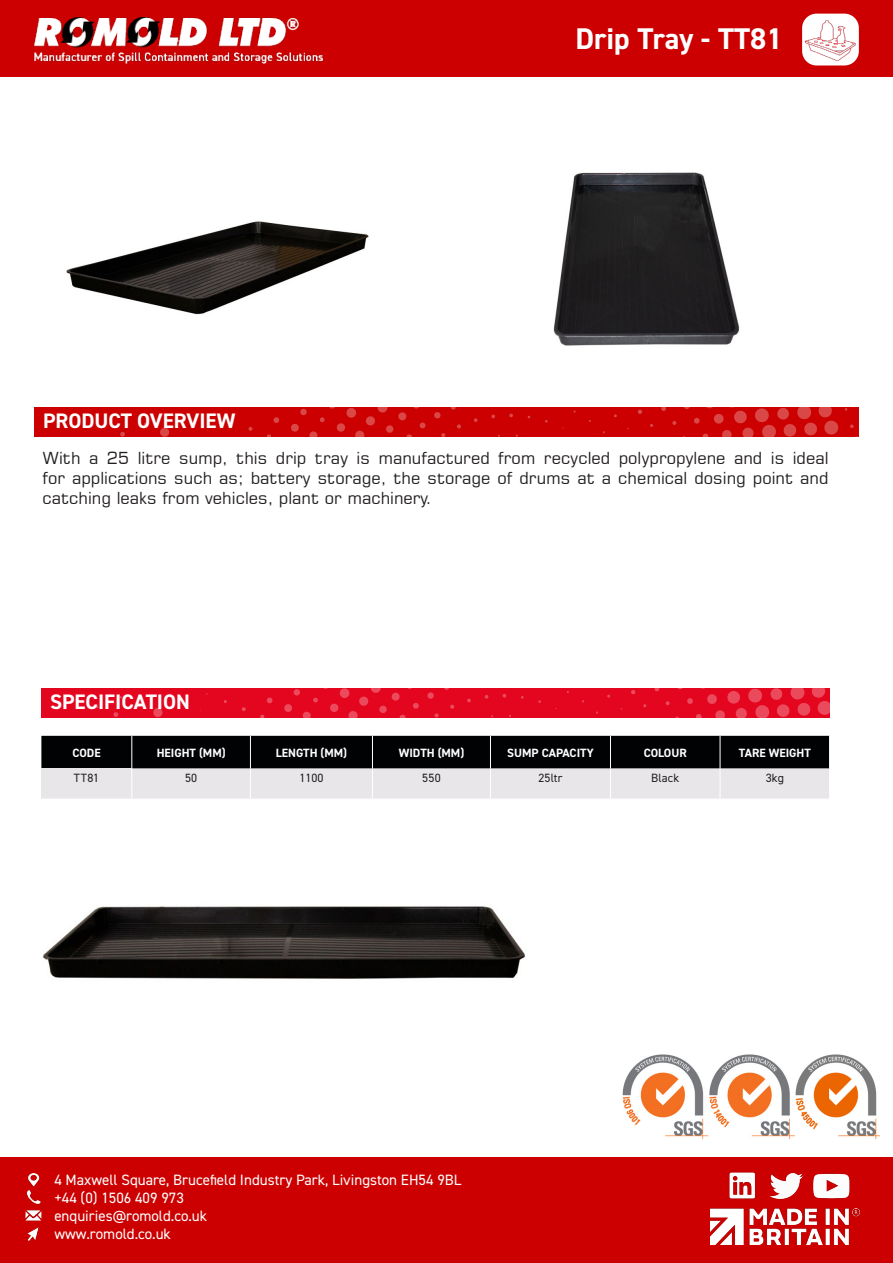
<style>
.page{position:relative;width:893px;height:1263px;background:#fff}
.page>*{position:absolute;margin:0;border:0;box-sizing:border-box;transform-origin:0 0}
.t1{font:700 30px "DIN2014";color:#fff}
.t2{font:700 21px "DIN2014";color:#fff}
.product_description{font:16.5px/19.8px "Square 721 BT";color:#231f20;text-align:justify}
.t3{font:15px/18px "DIN2014";color:#fff}
.t4{font:700 12px "DIN2014";color:#fff}
.t5{font:12px "DIN2014";letter-spacing:.01em;color:#231f20}
</style>
<div class="page">
<div style="left:41px;top:688px;width:789px;height:29px;background:#e4051f"></div>
<svg style="left:434px;top:713px;width:5px;height:4px"></svg>
<svg style="left:450px;top:704px;width:5px;height:5px"></svg>
<svg style="left:467px;top:698px;width:4px;height:5px"></svg>
<svg style="left:484px;top:695px;width:5px;height:4px"></svg>
<svg style="left:502px;top:694px;width:5px;height:4px"></svg>
<svg style="left:427px;top:692px;width:7px;height:7px"></svg>
<svg style="left:631px;top:690px;width:5px;height:5px"></svg>
<svg style="left:284px;top:688px;width:135px;height:29px"></svg>
<svg style="left:267px;top:697px;width:6px;height:7px"></svg>
<svg style="left:242px;top:707px;width:4px;height:4px"></svg>
<svg style="left:654px;top:688px;width:176px;height:29px"></svg>
<svg style="left:153px;top:708px;width:10px;height:9px"></svg>
<svg style="left:137px;top:703px;width:5px;height:4px"></svg>
<svg style="left:113px;top:712px;width:6px;height:5px"></svg>
<svg style="left:41px;top:736px;width:788px;height:63px;background:#5f5f62"></svg>
<div style="left:611px;top:769px;width:218px;height:30px;background:#e8e6e9"></div>
<hr style="left:131px;top:736px;width:1px;height:33px;background:#fff">
<hr style="left:250px;top:736px;width:1px;height:33px;background:#fff">
<hr style="left:372px;top:736px;width:1px;height:33px;background:#fff">
<hr style="left:490px;top:736px;width:1px;height:33px;background:#fff">
<hr style="left:610px;top:736px;width:1px;height:33px;background:#fff">
<hr style="left:720px;top:736px;width:1px;height:33px;background:#fff">
<hr style="left:131px;top:769px;width:1px;height:30px;background:#fff">
<hr style="left:250px;top:769px;width:1px;height:30px;background:#fff">
<hr style="left:372px;top:769px;width:1px;height:30px;background:#fff">
<hr style="left:490px;top:769px;width:1px;height:30px;background:#fff">
<hr style="left:610px;top:769px;width:1px;height:30px;background:#fff">
<hr style="left:720px;top:769px;width:1px;height:30px;background:#fff">
<img style="left:553px;top:172px;width:187px;height:174px">
<img style="left:66px;top:221px;width:303px;height:94px">
<img style="left:43px;top:906px;width:482px;height:73px">
<div style="left:0;top:1158px;width:893px;height:105px;background:#c00"></div>
<img style="left:26px;top:1190px;width:15px;height:14px">
<img style="left:25px;top:1210px;width:17px;height:11px">
<img style="left:27px;top:1227px;width:12px;height:14px">
<img style="left:28px;top:1173px;width:11px;height:14px">
<img style="left:711px;top:1209px;width:148px;height:35px">
<img style="left:813px;top:1173px;width:37px;height:26px">
<img style="left:770px;top:1173px;width:33px;height:27px">
<img style="left:729px;top:1172px;width:27px;height:27px">
<img style="left:622px;top:1055px;width:257px;height:83px">
<div style="left:0;top:0;width:892px;height:77px;background:#c00"></div>
<div style="left:802px;top:14px;width:57px;height:51px;background:#fff;border-radius:14px"></div>
<img style="left:34px;top:18px;width:289px;height:45px">
<img style="left:802px;top:17px;width:56px;height:47px">
<div style="left:34px;top:408px;width:825px;height:29px;background:#c00"></div>
<svg style="left:441px;top:433px;width:5px;height:4px"></svg>
<svg style="left:457px;top:424px;width:4px;height:5px"></svg>
<svg style="left:474px;top:418px;width:4px;height:4px"></svg>
<svg style="left:491px;top:414px;width:4px;height:5px"></svg>
<svg style="left:509px;top:413px;width:4px;height:4px"></svg>
<svg style="left:434px;top:412px;width:7px;height:7px"></svg>
<svg style="left:638px;top:409px;width:4px;height:5px"></svg>
<svg style="left:661px;top:408px;width:5px;height:3px"></svg>
<svg style="left:291px;top:408px;width:135px;height:29px"></svg>
<svg style="left:273px;top:417px;width:7px;height:6px"></svg>
<svg style="left:248px;top:427px;width:5px;height:4px"></svg>
<svg style="left:672px;top:408px;width:167px;height:29px"></svg>
<svg style="left:160px;top:427px;width:10px;height:10px"></svg>
<svg style="left:850px;top:424px;width:4px;height:4px"></svg>
<svg style="left:144px;top:422px;width:4px;height:5px"></svg>
<svg style="left:120px;top:432px;width:5px;height:5px"></svg>
<p class="t2" style="left:43px;top:407px;width:194px">PRODUCT OVERVIEW</p>
<p class="t1" style="left:575px;top:19px;width:209px">Drip Tray - TT81</p>
<p class="product_description" style="left:42px;top:448px;width:788px">With a 25 litre sump, this drip tray is manufactured from recycled polypropylene and is ideal for applications such as; battery storage, the storage of drums at a chemical dosing point and catching leaks from vehicles, plant or machinery.</p>
<p class="t2" style="left:50px;top:687px;width:142px">SPECIFICATION</p>
<p class="t4" style="left:72px;top:745px;width:30px">CODE</p>
<p class="t4" style="left:157px;top:745px;width:70px">HEIGHT (MM)</p>
<p class="t4" style="left:276px;top:745px;width:73px">LENGTH (MM)</p>
<p class="t4" style="left:399px;top:745px;width:67px">WIDTH (MM)</p>
<p class="t4" style="left:507px;top:745px;width:88px">SUMP CAPACITY</p>
<p class="t4" style="left:644px;top:745px;width:45px">COLOUR</p>
<p class="t4" style="left:739px;top:745px;width:74px">TARE WEIGHT</p>
<p class="t5" style="left:74px;top:770px;width:27px">TT81</p>
<p class="t5" style="left:185px;top:770px;width:14px">50</p>
<p class="t5" style="left:299px;top:770px;width:26px">1100</p>
<p class="t5" style="left:422px;top:770px;width:20px">550</p>
<p class="t5" style="left:538px;top:770px;width:25px">25ltr</p>
<p class="t5" style="left:651px;top:770px;width:30px">Black</p>
<p class="t5" style="left:766px;top:770px;width:20px">3kg</p>
<p class="t3" style="left:54px;top:1170px;width:408px">4 Maxwell Square, Brucefield Industry Park, Livingston EH54 9BL +44 (0) 1506 409 973</p>
<p class="t3" style="left:54px;top:1206px;width:154px">enquiries@romold.co.uk</p>
<p class="t3" style="left:54px;top:1224px;width:118px">www.romold.co.uk</p>
</div>
